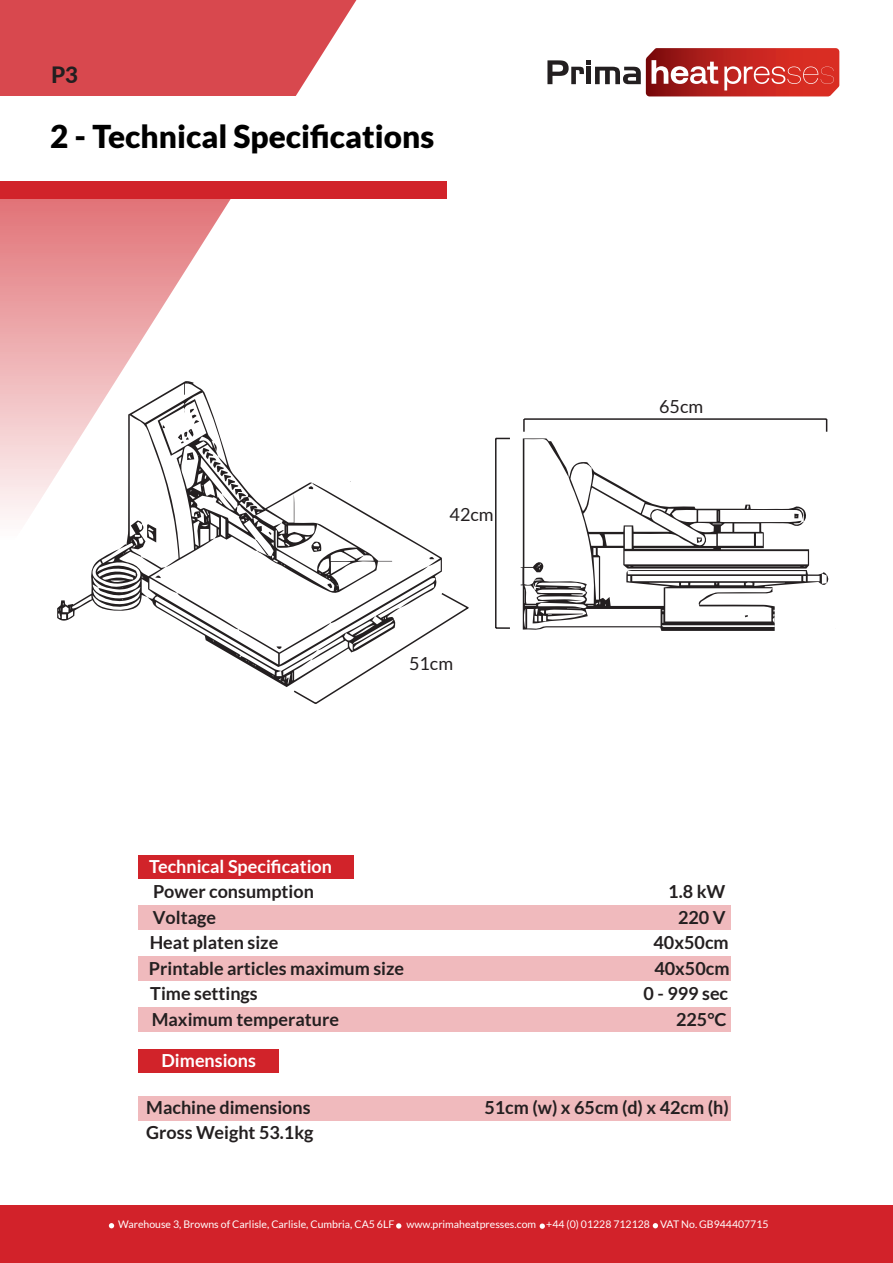
<style>
.page{position:relative;width:893px;height:1263px;background:#fff}
.page>*{position:absolute;margin:0;border:0;box-sizing:border-box;transform-origin:0 0}
.t1{font:900 31.5px "Lato";color:#000}
.t2{font:800 22.5px "Lato";color:#231f20}
.t3{font:700 18px "Lato";color:#231f20}
.t4{font:700 18px "Lato";color:#fff}
.t5{font:18px "Lato";color:#231f20}
.t6{font:10.5px "Lato";color:#fff}
</style>
<div class="page">
<svg style="left:0;top:0;width:356px;height:518px"></svg>
<div style="left:0;top:1205px;width:893px;height:58px;background:#d2222a"></div>
<svg style="left:653px;top:1223px;width:5px;height:5px"></svg>
<svg style="left:109px;top:1223px;width:5px;height:5px"></svg>
<svg style="left:396px;top:1223px;width:5px;height:5px"></svg>
<svg style="left:540px;top:1223px;width:5px;height:6px"></svg>
<div style="left:0;top:96px;width:446px;height:103px;background:#fff"></div>
<div style="left:0;top:181px;width:446px;height:18px;background:#d1232a"></div>
<svg style="left:547px;top:48px;width:292px;height:48px"></svg>
<svg style="left:57px;top:381px;width:299px;height:306px"></svg>
<svg style="left:178px;top:409px;width:79px;height:102px"></svg>
<svg style="left:292px;top:418px;width:536px;height:286px"></svg>
<div style="left:138px;top:905px;width:593px;height:24px;background:#f0babd"></div>
<div style="left:138px;top:1096px;width:593px;height:24px;background:#f0babd"></div>
<div style="left:138px;top:956px;width:593px;height:24px;background:#f0babd"></div>
<div style="left:138px;top:1007px;width:593px;height:24px;background:#f0babd"></div>
<div style="left:138px;top:855px;width:216px;height:24px;background:#d1232a"></div>
<div style="left:138px;top:1049px;width:141px;height:23px;background:#d1232a"></div>
<p class="t2" style="left:51px;top:58px;width:29px">P3</p>
<p class="t1" style="left:50px;top:118px;width:385px">2 - Technical Specifications</p>
<p class="t5" style="left:450px;top:505px;width:46px">42cm</p>
<p class="t4" style="left:149px;top:856px;width:184px">Technical Specification</p>
<p class="t5" style="left:409px;top:653px;width:46px">51cm</p>
<p class="t5" style="left:659px;top:397px;width:46px">65cm</p>
<p class="t3" style="left:153px;top:881px;width:162px">Power consumption</p>
<p class="t3" style="left:668px;top:881px;width:59px">1.8 kW</p>
<p class="t3" style="left:153px;top:907px;width:65px">Voltage</p>
<p class="t3" style="left:678px;top:907px;width:49px">220 V</p>
<p class="t3" style="left:150px;top:932px;width:130px">Heat platen size</p>
<p class="t3" style="left:653px;top:932px;width:77px">40x50cm</p>
<p class="t3" style="left:149px;top:958px;width:257px">Printable articles maximum size</p>
<p class="t3" style="left:654px;top:958px;width:77px">40x50cm</p>
<p class="t3" style="left:150px;top:983px;width:109px">Time settings</p>
<p class="t3" style="left:643px;top:983px;width:86px">0 - 999 sec</p>
<p class="t3" style="left:152px;top:1009px;width:189px">Maximum temperature</p>
<p class="t3" style="left:676px;top:1009px;width:52px">225°C</p>
<p class="t4" style="left:162px;top:1050px;width:96px">Dimensions</p>
<p class="t3" style="left:146px;top:1097px;width:166px">Machine dimensions</p>
<p class="t3" style="left:484px;top:1097px;width:246px">51cm (w) x 65cm (d) x 42cm (h)</p>
<p class="t3" style="left:146px;top:1122px;width:169px">Gross Weight 53.1kg</p>
<p class="t6" style="left:118px;top:1219px;width:652px">Warehouse 3, Browns of Carlisle, Carlisle, Cumbria, CA5 6LF www.primaheatpresses.com +44 (0) 01228 712128 VAT No. GB944407715</p>
</div>
